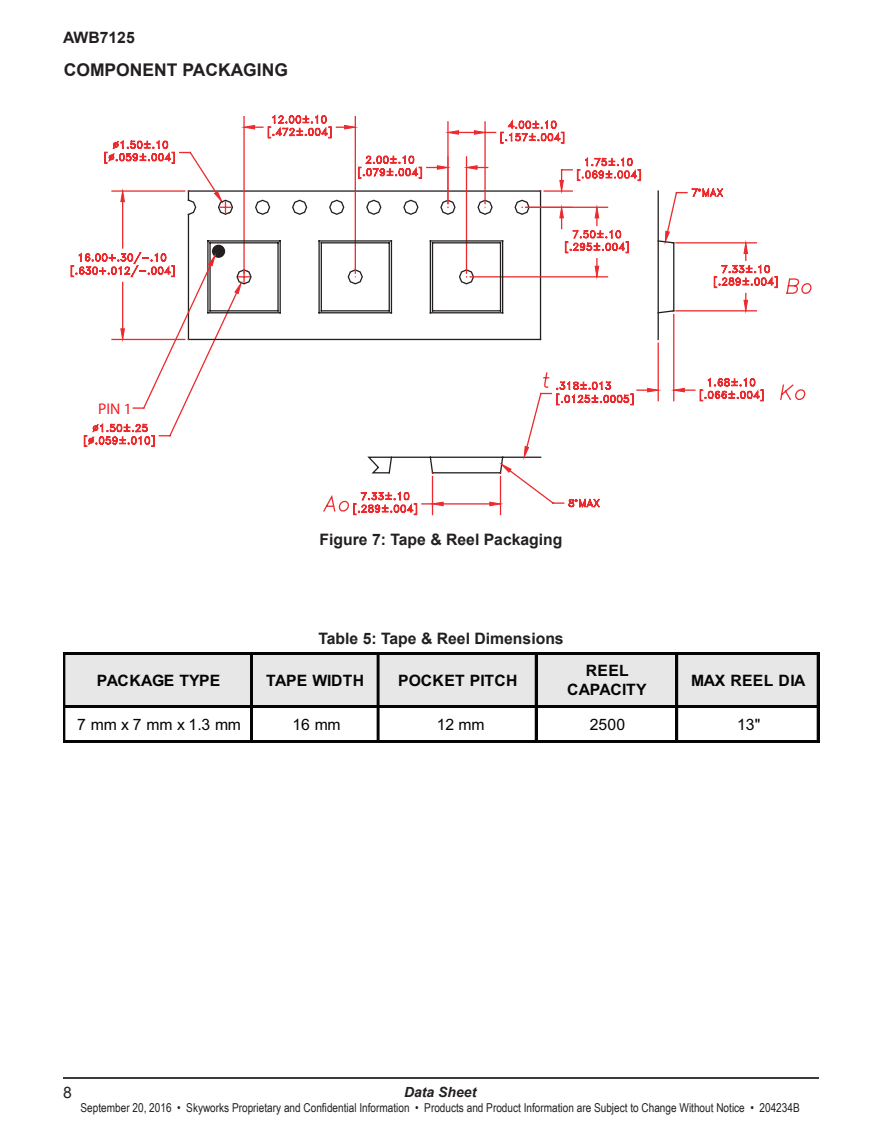
<style>
.page{position:relative;width:882px;height:1134px;background:#fff}
.page>*{position:absolute;margin:0;border:0;box-sizing:border-box;transform-origin:0 0}
.SectionHeader{font:700 17.5px "Arial";color:#231f20}
.Figure_Titles{font:700 15.75px "Arial";color:#231f20}
.t1{font:700 15.75px/18.9px "Arial";letter-spacing:.02em;color:#040503;text-align:center}
.t2{font:15.75px "Arial";color:#040503}
.t3{font:700 15.75px "Arial";letter-spacing:-.025em;color:#040503}
.t4{font:700 15.75px "Arial";letter-spacing:-.005em;color:#040503}
.t5{font:15.75px "Arial";color:#231f20}
.t6{font:15.58px "Myriad Pro";color:#ee1d23}
.t7{font:italic 700 14px "Arial";color:#231f20}
.t8{font:12.25px "Arial Narrow";color:#231f20}
</style>
<div class="page">
<hr style="left:63px;top:1077px;width:756px;height:2px;background:#231f20">
<div style="left:64px;top:654px;width:188px;height:53px;background:#e6e7e6"></div>
<div style="left:252px;top:654px;width:126px;height:53px;background:#e6e7e6"></div>
<div style="left:378px;top:654px;width:158px;height:53px;background:#e6e7e6"></div>
<div style="left:536px;top:654px;width:141px;height:53px;background:#e6e7e6"></div>
<div style="left:677px;top:654px;width:141px;height:53px;background:#e6e7e6"></div>
<hr style="left:63px;top:653px;width:756px;height:1px;background:#040503">
<hr style="left:63px;top:654px;width:756px;height:1px;background:#040503">
<hr style="left:63px;top:706px;width:756px;height:1px;background:#040503">
<hr style="left:63px;top:707px;width:756px;height:1px;background:#040503">
<hr style="left:63px;top:741px;width:756px;height:1px;background:#040503">
<hr style="left:63px;top:742px;width:756px;height:1px;background:#040503">
<hr style="left:63px;top:653px;width:1px;height:90px;background:#040503">
<hr style="left:64px;top:653px;width:1px;height:90px;background:#040503">
<hr style="left:251px;top:653px;width:1px;height:90px;background:#040503">
<hr style="left:252px;top:653px;width:1px;height:90px;background:#040503">
<hr style="left:377px;top:653px;width:1px;height:90px;background:#040503">
<hr style="left:378px;top:653px;width:1px;height:90px;background:#040503">
<hr style="left:535px;top:653px;width:1px;height:90px;background:#040503">
<hr style="left:536px;top:653px;width:1px;height:90px;background:#040503">
<hr style="left:537px;top:653px;width:1px;height:90px;background:#040503">
<hr style="left:676px;top:653px;width:1px;height:90px;background:#040503">
<hr style="left:677px;top:653px;width:1px;height:90px;background:#040503">
<hr style="left:817px;top:653px;width:1px;height:90px;background:#040503">
<hr style="left:818px;top:653px;width:1px;height:90px;background:#040503">
<hr style="left:819px;top:653px;width:1px;height:90px;background:#040503">
<svg style="left:83px;top:410px;width:100px;height:37px"></svg>
<svg style="left:665px;top:188px;width:113px;height:90px"></svg>
<svg style="left:323px;top:278px;width:489px;height:235px"></svg>
<hr style="left:500px;top:477px;width:1px;height:38px;background:#ec2a2d">
<hr style="left:432px;top:477px;width:1px;height:38px;background:#ec2a2d">
<hr style="left:443px;top:503px;width:47px;height:2px;background:#ec2a2d">
<svg style="left:490px;top:474px;width:111px;height:35px"></svg>
<svg style="left:352px;top:490px;width:91px;height:25px"></svg>
<svg style="left:323px;top:240px;width:352px;height:234px"></svg>
<svg style="left:71px;top:114px;width:588px;height:296px"></svg>
<p class="Figure_Titles" style="left:63px;top:27px;width:73px">AWB7125</p>
<p class="SectionHeader" style="left:64px;top:58px;width:226px">COMPONENT PACKAGING</p>
<p class="t6" style="left:98px;top:399px;width:35px">PIN 1</p>
<p class="Figure_Titles" style="left:320px;top:529px;width:245px">Figure 7: Tape &amp; Reel Packaging</p>
<p class="Figure_Titles" style="left:318px;top:628px;width:247px">Table 5: Tape &amp; Reel Dimensions</p>
<p class="t3" style="left:97px;top:670px;width:125px">PACKAGE TYPE</p>
<p class="t4" style="left:266px;top:670px;width:99px">TAPE WIDTH</p>
<p class="t1" style="left:398px;top:671px;width:121px">POCKET PITCH</p>
<p class="t1" style="left:567px;top:662px;width:81px">REEL<br>CAPACITY</p>
<p class="t1" style="left:691px;top:671px;width:116px">MAX REEL DIA</p>
<p class="t2" style="left:77px;top:714px;width:165px">7 mm x 7 mm x 1.3 mm</p>
<p class="t2" style="left:292px;top:714px;width:50px">16 mm</p>
<p class="t2" style="left:437px;top:714px;width:49px">12 mm</p>
<p class="t2" style="left:590px;top:714px;width:37px">2500</p>
<p class="t2" style="left:737px;top:714px;width:25px">13"</p>
<p class="t5" style="left:63px;top:1082px;width:10px">8</p>
<p class="t7" style="left:404px;top:1083px;width:74px">Data Sheet</p>
<p class="t8" style="left:81px;top:1098px;width:721px">September 20, 2016 • Skyworks Proprietary and Confidential Information • Products and Product Information are Subject to Change Without Notice • 204234B</p>
</div>
